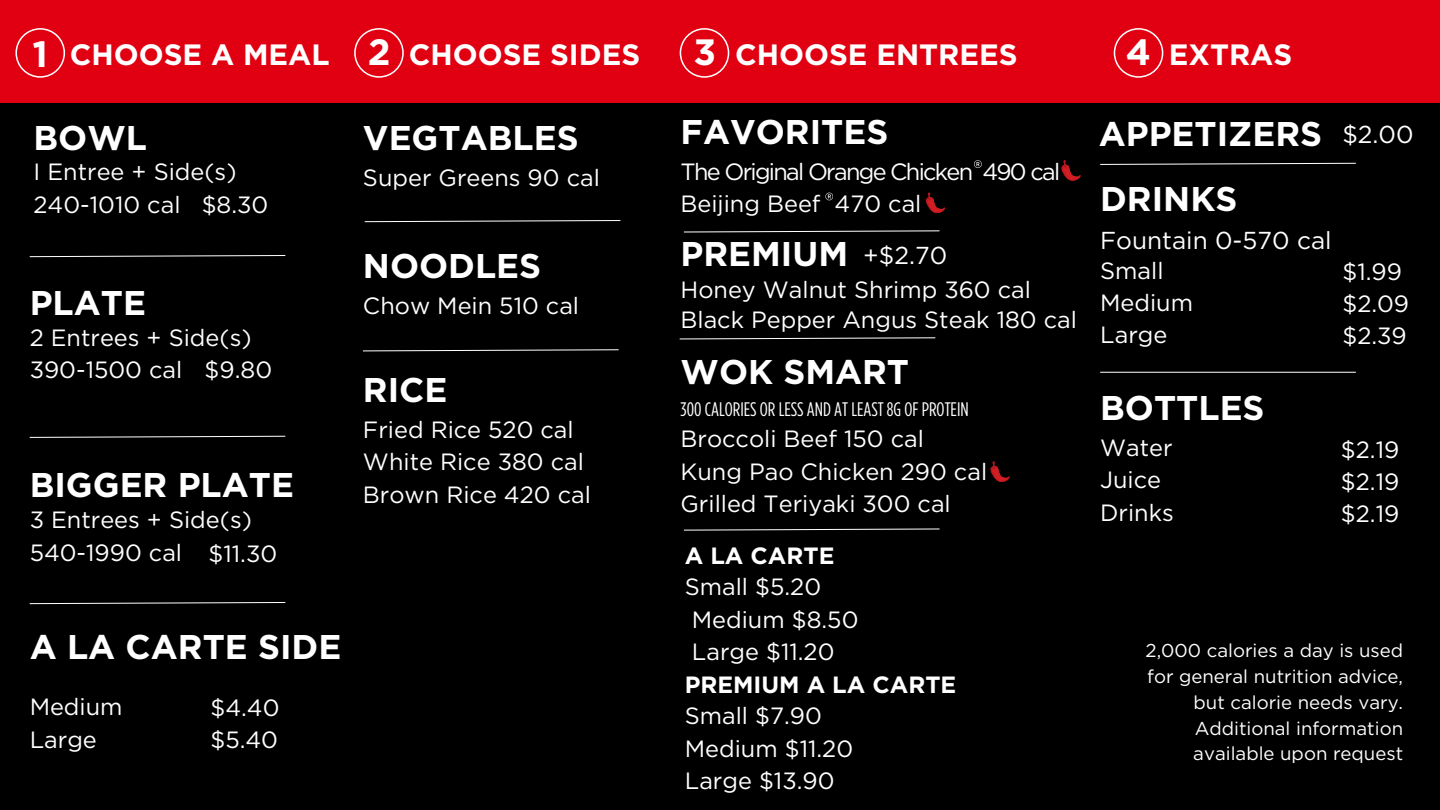
<style>
.page{position:relative;width:1440px;height:810px;background:#000}
.page>*{position:absolute;margin:0;border:0;box-sizing:border-box;transform-origin:0 0}
.t1{font:700 36.6px "Gotham HTF";color:#fff}
.t2{font:700 34.3px "Gotham HTF";color:#fff}
.t3{font:700 29.4px "Gotham HTF";color:#fff}
.t4{font:24.5px "Gotham HTF";color:#fff}
.t5{font:23.5px/32.3px "Gotham HTF";color:#fff}
.t6{font:23.5px/32.3px "Gotham HTF";letter-spacing:-.07em;color:#fff}
.t7{font:700 23.5px "Gotham HTF";color:#fff}
.t8{font:condensed 19.6px "Gotham HTF";color:#fff}
.t9{font:18.6px/25.7px "Gotham HTF";color:#fff;text-align:right}
</style>
<div class="page">
<div style="left:0;top:0;width:1440px;height:103px;background:#e00011"></div>
<svg style="left:15px;top:28px;width:50px;height:50px"></svg>
<svg style="left:354px;top:28px;width:50px;height:50px"></svg>
<svg style="left:680px;top:28px;width:49px;height:50px"></svg>
<svg style="left:1114px;top:28px;width:49px;height:50px"></svg>
<svg style="left:29px;top:255px;width:257px;height:2px"></svg>
<svg style="left:29px;top:435px;width:257px;height:3px"></svg>
<svg style="left:29px;top:602px;width:257px;height:2px"></svg>
<svg style="left:683px;top:230px;width:257px;height:3px"></svg>
<svg style="left:679px;top:337px;width:257px;height:3px"></svg>
<svg style="left:683px;top:528px;width:257px;height:3px"></svg>
<svg style="left:1100px;top:163px;width:256px;height:2px"></svg>
<hr style="left:1100px;top:372px;width:256px;height:1px;background:#fff">
<svg style="left:364px;top:220px;width:257px;height:2px"></svg>
<svg style="left:363px;top:349px;width:256px;height:3px"></svg>
<svg style="left:974px;top:160px;width:8px;height:8px"></svg>
<svg style="left:825px;top:193px;width:8px;height:7px"></svg>
<svg style="left:1061px;top:160px;width:20px;height:20px"></svg>
<svg style="left:926px;top:193px;width:19px;height:20px"></svg>
<svg style="left:990px;top:461px;width:20px;height:21px"></svg>
<p class="t1" style="left:33px;top:33px;width:17px">1</p>
<p class="t1" style="left:368px;top:31px;width:24px">2</p>
<h3 class="t1" style="left:693px;top:31px;width:24px">3</h3>
<p class="t1" style="left:1126px;top:31px;width:27px">4</p>
<h3 class="t3" style="left:70px;top:38px;width:261px">CHOOSE A MEAL</h3>
<p class="t3" style="left:409px;top:38px;width:233px">CHOOSE SIDES</p>
<h4 class="t3" style="left:735px;top:38px;width:284px">CHOOSE ENTREES</h4>
<h4 class="t3" style="left:1169px;top:38px;width:125px">EXTRAS</h4>
<h3 class="t2" style="left:34px;top:118px;width:115px">BOWL</h3>
<p class="t5" style="left:34px;top:156px;width:236px">I Entree + Side(s)<br>240-1010 cal $8.30</p>
<p class="t2" style="left:30px;top:283px;width:118px">PLATE</p>
<h3 class="t5" style="left:30px;top:321px;width:223px">2 Entrees + Side(s)<br>390-1500 cal</h3>
<p class="t5" style="left:205px;top:353px;width:69px">$9.80</p>
<h1 class="t2" style="left:30px;top:465px;width:266px">BIGGER PLATE</h1>
<h4 class="t5" style="left:30px;top:504px;width:224px">3 Entrees + Side(s)<br>540-1990 cal</h4>
<p class="t5" style="left:209px;top:537px;width:70px">$11.30</p>
<p class="t2" style="left:363px;top:118px;width:217px">VEGTABLES</p>
<p class="t5" style="left:363px;top:161px;width:238px">Super Greens 90 cal</p>
<h4 class="t2" style="left:363px;top:246px;width:180px">NOODLES</h4>
<h4 class="t5" style="left:363px;top:289px;width:218px">Chow Mein 510 cal</h4>
<h4 class="t2" style="left:363px;top:370px;width:86px">RICE</h4>
<h4 class="t5" style="left:363px;top:413px;width:229px">Fried Rice 520 cal<br>White Rice 380 cal<br>Brown Rice 420 cal</h4>
<h1 class="t2" style="left:30px;top:627px;width:313px">A LA CARTE SIDE</h1>
<h4 class="t5" style="left:30px;top:690px;width:94px">Medium<br>Large</h4>
<p class="t5" style="left:210px;top:691px;width:71px">$4.40 $5.40</p>
<p class="t2" style="left:681px;top:112px;width:209px">FAVORITES</p>
<p class="t6" style="left:681px;top:155px;width:381px">The Original Orange Chicken 490 cal<br>Beijing Beef 470 cal</p>
<h4 class="t2" style="left:681px;top:234px;width:169px">PREMIUM</h4>
<h4 class="t5" style="left:681px;top:274px;width:398px;line-height:30px">Honey Walnut Shrimp 360 cal<br>Black Pepper Angus Steak 180 cal</h4>
<p class="t4" style="left:863px;top:242px;width:85px">+$2.70</p>
<h4 class="t2" style="left:681px;top:352px;width:230px">WOK SMART</h4>
<h4 class="t8" style="left:681px;top:398px;width:290px">300 CALORIES OR LESS AND AT LEAST 8G OF PROTEIN</h4>
<h1 class="t5" style="left:681px;top:423px;width:245px">Broccoli Beef 150 cal</h1>
<h4 class="t5" style="left:681px;top:455px;width:308px">Kung Pao Chicken 290 cal</h4>
<h4 class="t5" style="left:681px;top:487px;width:272px">Grilled Teriyaki 300 cal</h4>
<h1 class="t7" style="left:685px;top:542px;width:151px">A LA CARTE</h1>
<h1 class="t5" style="left:685px;top:570px;width:138px">Small $5.20</h1>
<h1 class="t5" style="left:692px;top:603px;width:168px">Medium $8.50</h1>
<h1 class="t5" style="left:692px;top:635px;width:144px">Large $11.20</h1>
<h1 class="t7" style="left:685px;top:671px;width:273px">PREMIUM A LA CARTE</h1>
<h1 class="t5" style="left:685px;top:700px;width:139px">Small $7.90</h1>
<h1 class="t5" style="left:685px;top:732px;width:170px">Medium $11.20</h1>
<h1 class="t5" style="left:685px;top:764px;width:151px">Large $13.90</h1>
<h4 class="t2" style="left:1099px;top:114px;width:225px">APPETIZERS</h4>
<p class="t4" style="left:1342px;top:121px;width:73px">$2.00</p>
<h4 class="t2" style="left:1100px;top:179px;width:139px">DRINKS</h4>
<h4 class="t4" style="left:1100px;top:227px;width:233px">Fountain 0-570 cal</h4>
<p class="t5" style="left:1100px;top:254px;width:94px">Small<br>Medium<br>Large</p>
<p class="t5" style="left:1342px;top:255px;width:68px">$1.99 $2.09 $2.39</p>
<p class="t2" style="left:1100px;top:388px;width:166px">BOTTLES</p>
<p class="t5" style="left:1100px;top:431px;width:75px">Water<br>Juice<br>Drinks</p>
<p class="t5" style="left:1341px;top:433px;width:60px;text-align:justify">$2.19 $2.19 $2.19</p>
<p class="t9" style="left:1146px;top:638px;width:259px">2,000 calories a day is used for general nutrition advice, but calorie needs vary.<br>Additional information available upon request</p>
</div>
